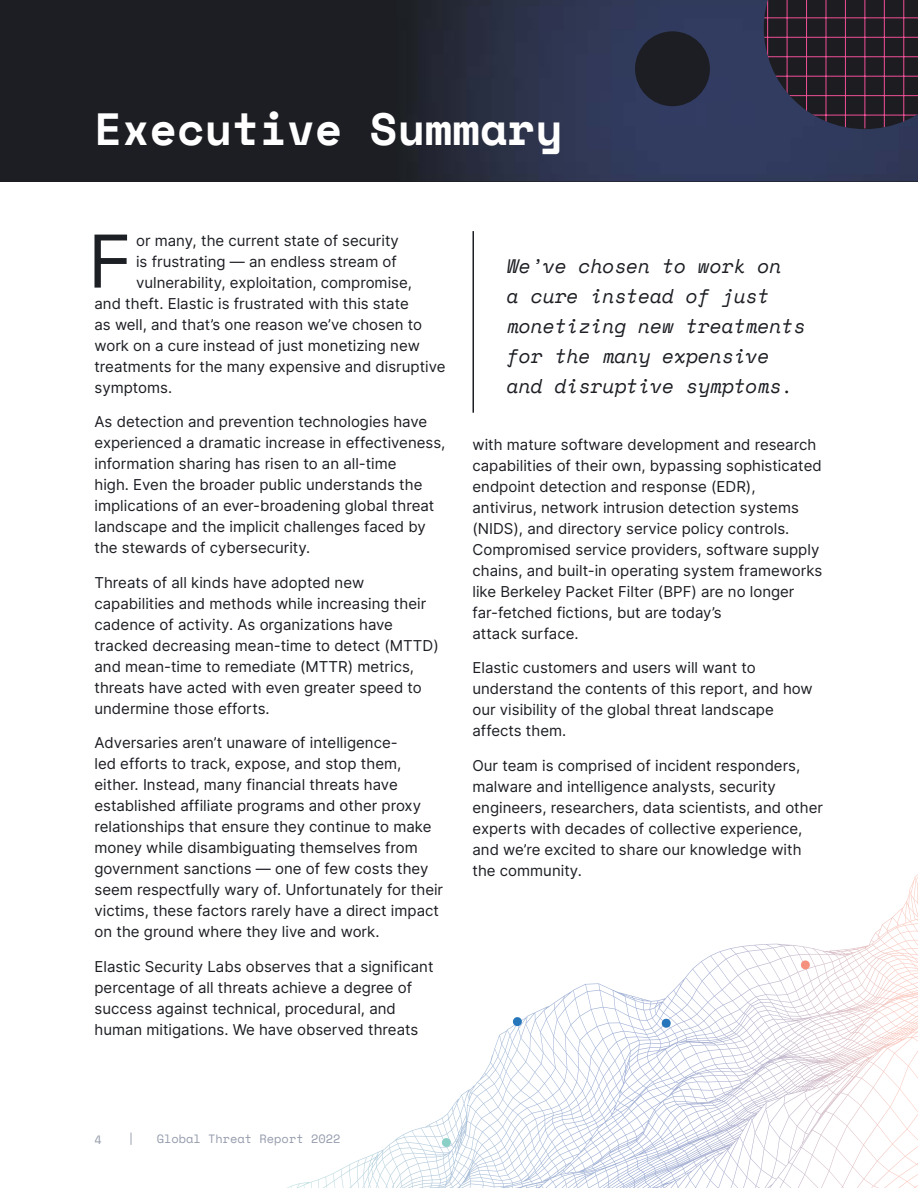
<style>
.page{position:relative;width:918px;height:1188px;background:#fff}
.page>*{position:absolute;margin:0;border:0;box-sizing:border-box;transform-origin:0 0}
.t1{font:700 45px "Space Mono";color:#fff}
.t2{font:italic 19.5px/30px "Space Mono";color:#1c1e23}
.t3{font:15px/21px "Inter";color:#1c1e23}
.t4{font:12px "Space Mono";color:#949bab}
</style>
<div class="page">
<div style="left:0;top:0;width:918px;height:181px;background:#1c1e23"></div>
<img style="left:419px;top:0;width:499px;height:181px">
<hr style="left:472px;top:231px;width:2px;height:182px;background:#1c1e23">
<svg style="left:94px;top:235px;width:33px;height:53px"></svg>
<svg style="left:764px;top:0;width:154px;height:129px"></svg>
<div style="left:635px;top:31px;width:75px;height:75px;background:#1c1e23;border-radius:50%"></div>
<svg style="left:287px;top:874px;width:631px;height:314px"></svg>
<svg style="left:441px;top:1137px;width:11px;height:11px"></svg>
<svg style="left:512px;top:1016px;width:11px;height:11px"></svg>
<svg style="left:661px;top:1018px;width:10px;height:10px"></svg>
<svg style="left:800px;top:960px;width:11px;height:10px"></svg>
<h1 class="t1" style="left:94px;top:94px;width:470px">Executive Summary</h1>
<p class="t3" style="left:136px;top:229px;width:264px">or many, the current state of security</p>
<p class="t3" style="left:136px;top:250px;width:262px">is frustrating — an endless stream of</p>
<p class="t3" style="left:136px;top:271px;width:277px">vulnerability, exploitation, compromise,</p>
<p class="t3" style="left:95px;top:292px;width:316px">and theft. Elastic is frustrated with this state</p>
<p class="t3" style="left:95px;top:313px;width:329px">as well, and that’s one reason we’ve chosen to</p>
<p class="t3" style="left:95px;top:334px;width:327px">work on a cure instead of just monetizing new</p>
<p class="t3" style="left:95px;top:355px;width:352px">treatments for the many expensive and disruptive</p>
<p class="t3" style="left:95px;top:376px;width:79px">symptoms.</p>
<p class="t3" style="left:95px;top:411px;width:352px">As detection and prevention technologies have experienced a dramatic increase in effectiveness, information sharing has risen to an all-time<br>high. Even the broader public understands the implications of an ever-broadening global threat landscape and the implicit challenges faced by the stewards of cybersecurity.</p>
<p class="t3" style="left:95px;top:571px;width:346px">Threats of all kinds have adopted new capabilities and methods while increasing their cadence of activity. As organizations have tracked decreasing mean-time to detect (MTTD) and mean-time to remediate (MTTR) metrics, threats have acted with even greater speed to undermine those efforts.</p>
<p class="t3" style="left:95px;top:732px;width:350px">Adversaries aren’t unaware of intelligence-<br>led efforts to track, expose, and stop them, either. Instead, many financial threats have established affiliate programs and other proxy relationships that ensure they continue to make money while disambiguating themselves from government sanctions — one of few costs they seem respectfully wary of. Unfortunately for their victims, these factors rarely have a direct impact on the ground where they live and work.</p>
<p class="t3" style="left:95px;top:955px;width:340px">Elastic Security Labs observes that a significant percentage of all threats achieve a degree of success against technical, procedural, and human mitigations. We have observed threats</p>
<h2 class="t2" style="left:507px;top:250px;width:300px">We’ve chosen to work on<br>a cure instead of just monetizing new treatments for the many expensive and disruptive symptoms.</h2>
<p class="t3" style="left:472px;top:433px;width:351px">with mature software development and research capabilities of their own, bypassing sophisticated endpoint detection and response (EDR), antivirus, network intrusion detection systems (NIDS), and directory service policy controls.<br>Compromised service providers, software supply chains, and built-in operating system frameworks like Berkeley Packet Filter (BPF) are no longer far-fetched fictions, but are today’s<br>attack surface.</p>
<p class="t3" style="left:472px;top:657px;width:342px">Elastic customers and users will want to understand the contents of this report, and how our visibility of the global threat landscape affects them.</p>
<p class="t3" style="left:472px;top:754px;width:352px">Our team is comprised of incident responders, malware and intelligence analysts, security engineers, researchers, data scientists, and other experts with decades of collective experience, and we’re excited to share our knowledge with the community.</p>
<p class="t4" style="left:95px;top:1131px;width:9px">4</p>
<p class="t4" style="left:127px;top:1130px;width:9px">|</p>
<p class="t4" style="left:157px;top:1130px;width:185px">Global Threat Report 2022</p>
</div>
